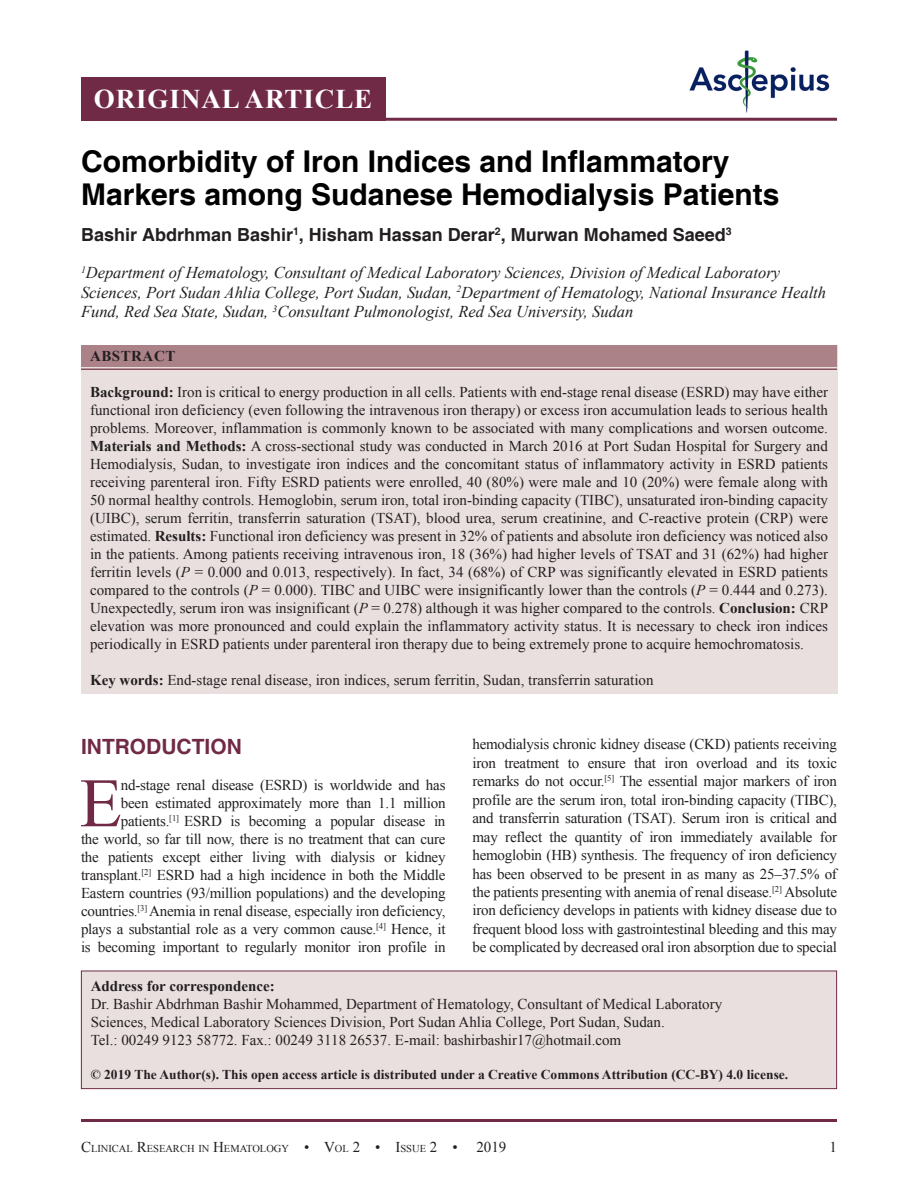
<style>
.page{position:relative;width:918px;height:1188px;background:#fff}
.page>*{position:absolute;margin:0;border:0;box-sizing:border-box;transform-origin:0 0}
.DROP_CAP_TX{font:69.3px "Times New Roman";color:#712a46}
.AT{font:700 30px/33px "Helvetica";color:#000}
.AH{font:700 27px "Times New Roman";letter-spacing:.035em;color:#fff}
.t1{font:700 21px "Helvetica";color:#712a46}
.AU{font:700 18px "Helvetica";color:#231f20}
.AFF{font:italic 16.5px/19.5px "Times New Roman";color:#231f20}
.ABS{font:15px/18px "Times New Roman";color:#231f20;text-align:justify}
.DROP_CAP_TX-2{font:15px/18.5px "Times New Roman";letter-spacing:-.015em;color:#231f20;text-align:right}
.ADD{font:15px/18px "Times New Roman";color:#231f20}
.KWD{font:15px "Times New Roman";color:#231f20}
.ABSH{font:700 15px "Times New Roman";letter-spacing:.035em;color:#231f20}
.t2{font:15px "Times New Roman";color:#231f20}
.CR{font:700 13.5px "Times New Roman";color:#231f20}
.t3{font:10.5px "Times New Roman";color:#231f20}
.s1{font-weight:700}
.s2{font-style:italic}
.s3{font-size:15px}
</style>
<div class="page">
<hr style="left:81px;top:1119px;width:756px;height:3px;background:#712a46">
<img style="left:689px;top:50px;width:141px;height:63px">
<hr style="left:81px;top:118px;width:756px;height:3px;background:#712a46">
<div style="left:81px;top:344px;width:756px;height:350px;background:#e9dfdf"></div>
<div style="left:81px;top:344px;width:756px;height:23px;background:#ab8288"></div>
<hr style="left:81px;top:368px;width:756px;height:2px;background:#874e5c">
<div style="left:81px;top:971px;width:756px;height:118px;background:#e9dfdf"></div>
<div style="left:81px;top:971px;width:756px;height:118px;border:1px solid #712a46"></div>
<div style="left:81px;top:77px;width:304px;height:44px;background:#712a46"></div>
<p class="AH" style="left:94px;top:79px;width:280px">ORIGINAL ARTICLE</p>
<p class="AT" style="left:81px;top:146px;width:700px">Comorbidity of Iron Indices and Inflammatory<br>Markers among Sudanese Hemodialysis Patients</p>
<p class="AU" style="left:81px;top:224px;width:652px">Bashir Abdrhman Bashir<sup>1</sup>, Hisham Hassan Derar<sup>2</sup>, Murwan Mohamed Saeed<sup>3</sup></p>
<p class="AFF" style="left:81px;top:263px;width:747px"><sup>1</sup>Department of Hematology, Consultant of Medical Laboratory Sciences, Division of Medical Laboratory<br>Sciences, Port Sudan Ahlia College, Port Sudan, Sudan, <sup>2</sup>Department of Hematology, National Insurance Health<br>Fund, Red Sea State, Sudan, <sup>3</sup>Consultant Pulmonologist, Red Sea University, Sudan</p>
<p class="ABSH" style="left:90px;top:345px;width:87px">ABSTRACT</p>
<p class="ABS" style="left:90px;top:383px;width:740px"><span class="s1">Background:</span> Iron is critical to energy production in all cells. Patients with end-stage renal disease (ESRD) may have either functional iron deficiency (even following the intravenous iron therapy) or excess iron accumulation leads to serious health problems. Moreover, inflammation is commonly known to be associated with many complications and worsen outcome.<br><span class="s1">Materials and Methods:</span> A cross-sectional study was conducted in March 2016 at Port Sudan Hospital for Surgery and Hemodialysis, Sudan, to investigate iron indices and the concomitant status of inflammatory activity in ESRD patients receiving parenteral iron. Fifty ESRD patients were enrolled, 40 (80%) were male and 10 (20%) were female along with 50 normal healthy controls. Hemoglobin, serum iron, total iron-binding capacity (TIBC), unsaturated iron-binding capacity (UIBC), serum ferritin, transferrin saturation (TSAT), blood urea, serum creatinine, and C-reactive protein (CRP) were estimated. <span class="s1">Results:</span> Functional iron deficiency was present in 32% of patients and absolute iron deficiency was noticed also in the patients. Among patients receiving intravenous iron, 18 (36%) had higher levels of TSAT and 31 (62%) had higher ferritin levels (<span class="s2">P</span> = 0.000 and 0.013, respectively). In fact, 34 (68%) of CRP was significantly elevated in ESRD patients compared to the controls (<span class="s2">P</span> = 0.000). TIBC and UIBC were insignificantly lower than the controls (<span class="s2">P</span> = 0.444 and 0.273).<br>Unexpectedly, serum iron was insignificant (<span class="s2">P</span> = 0.278) although it was higher compared to the controls. <span class="s1">Conclusion:</span> CRP elevation was more pronounced and could explain the inflammatory activity status. It is necessary to check iron indices periodically in ESRD patients under parenteral iron therapy due to being extremely prone to acquire hemochromatosis.</p>
<p class="KWD" style="left:90px;top:670px;width:565px"><span class="s1">Key words:</span> End-stage renal disease, iron indices, serum ferritin, Sudan, transferrin saturation</p>
<h1 class="t1" style="left:81px;top:734px;width:162px">INTRODUCTION</h1>
<p class="DROP_CAP_TX" style="left:80px;top:756px;width:44px">E</p>
<p class="DROP_CAP_TX-2" style="left:81px;top:776px;width:366px;line-height:18px">nd-stage renal disease (ESRD) is worldwide and has<br>been estimated approximately more than 1.1 million patients.<sup>[1]</sup> ESRD is becoming a popular disease in<br>the world, so far till now, there is no treatment that can cure the patients except either living with dialysis or kidney transplant.<sup>[2]</sup> ESRD had a high incidence in both the Middle Eastern countries (93/million populations) and the developing countries.<sup>[3]</sup> Anemia in renal disease, especially iron deficiency, plays a substantial role as a very common cause.<sup>[4]</sup> Hence, it is becoming important to regularly monitor iron profile in</p>
<p class="DROP_CAP_TX-2" style="left:472px;top:735px;width:366px;text-align:justify">hemodialysis chronic kidney disease (CKD) patients receiving iron treatment to ensure that iron overload and its toxic remarks do not occur.<sup>[5]</sup> The essential major markers of iron profile are the serum iron, total iron-binding capacity (TIBC), and transferrin saturation (TSAT). Serum iron is critical and may reflect the quantity of iron immediately available for hemoglobin (HB) synthesis. The frequency of iron deficiency has been observed to be present in as many as 25–37.5% of the patients presenting with anemia of renal disease.<sup>[2]</sup> Absolute iron deficiency develops in patients with kidney disease due to frequent blood loss with gastrointestinal bleeding and this may be complicated by decreased oral iron absorption due to special</p>
<p class="ADD" style="left:91px;top:977px;width:633px"><span class="s1">Address for correspondence:<br></span>Dr. Bashir Abdrhman Bashir Mohammed, Department of Hematology, Consultant of Medical Laboratory Sciences, Medical Laboratory Sciences Division, Port Sudan Ahlia College, Port Sudan, Sudan.<br>Tel.: 00249 9123 58772. Fax.: 00249 3118 26537. E-mail: bashirbashir17@hotmail.com</p>
<p class="CR" style="left:91px;top:1065px;width:699px">© 2019 The Author(s). This open access article is distributed under a Creative Commons Attribution (CC-BY) 4.0 license.</p>
<p class="t3" style="left:81px;top:1141px;width:378px"><span class="s3">C</span>LINICAL <span class="s3">R</span>ESEARCH IN <span class="s3">H</span>EMATOLOGY <span class="s3">• V</span>OL <span class="s3">2 • I</span> SSUE <span class="s3">2 •</span></p>
<p class="t2" style="left:476px;top:1136px;width:31px">2019</p>
<p class="ABS" style="left:830px;top:1137px;width:9px">1</p>
</div>
